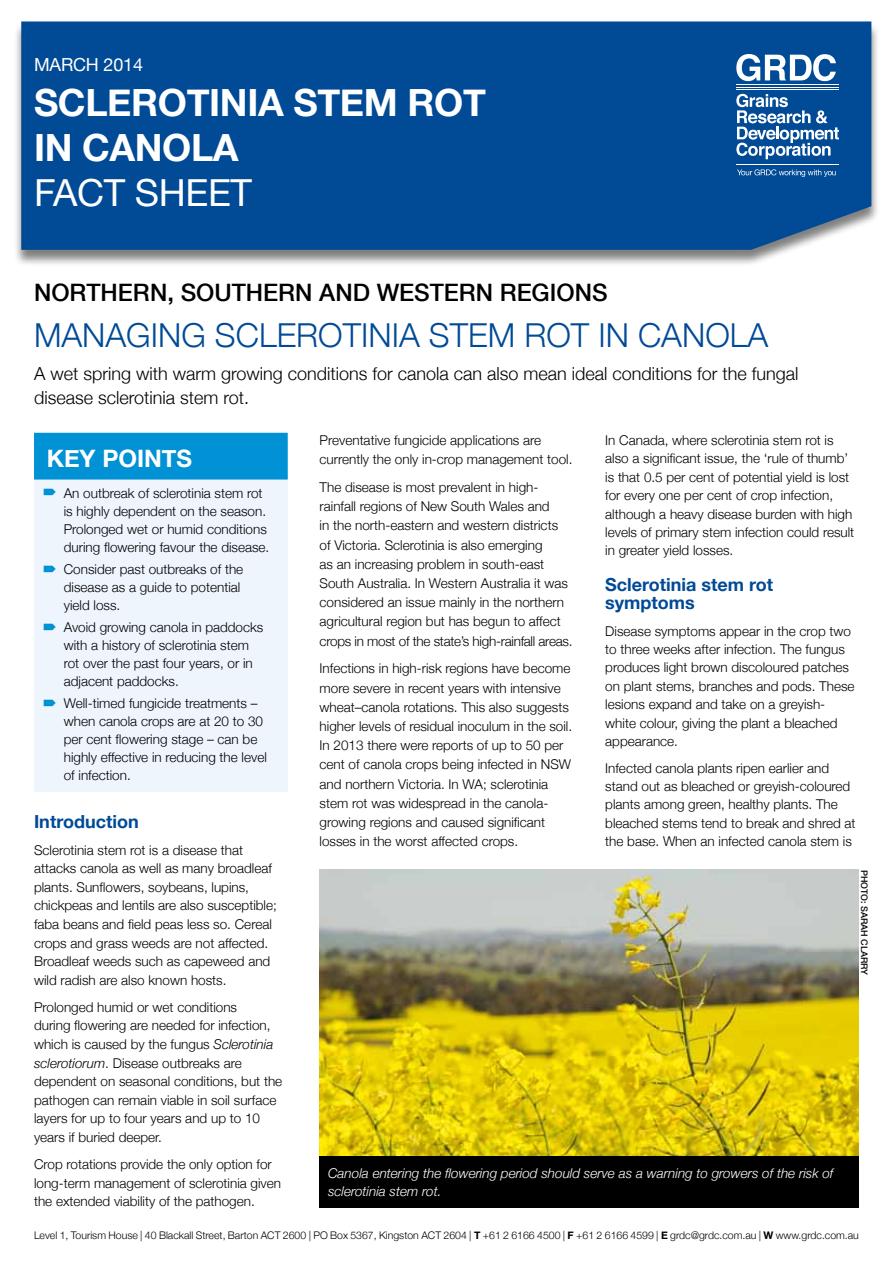
<style>
.page{position:relative;width:893px;height:1263px;background:#fff}
.page>*{position:absolute;margin:0;border:0;box-sizing:border-box;transform-origin:0 0}
.t1{font:700 37.5px/45px "Helvetica Neue";letter-spacing:-.01em;color:#fff}
.t2{font:37.5px "Helvetica Neue";letter-spacing:-.01em;color:#fff}
.t3{font:300 33px "Helvetica Neue";color:#004a96}
.t4{font:500 24px "Helvetica Neue";color:#000}
.t5{font:700 24px "Helvetica Neue";color:#fff}
.t6{font:300 18px/24px "Helvetica Neue";color:#000}
.t7{font:700 18px/18.3px "Helvetica Neue";color:#004a96}
.t8{font:18px "Helvetica Neue";letter-spacing:-.01em;color:#fff}
.t9{font:300 13.5px/19.2px "Helvetica Neue";color:#000}
.t10{font:italic 300 13.5px/18px "Helvetica Neue";color:#fff}
.t11{font:300 10.5px "Helvetica Neue";color:#000}
.t12{font:500 9px "Helvetica Neue";color:#000}
.s1{font-style:italic}
.s2{font-weight:700}
</style>
<div class="page">
<div style="left:13px;top:22px;width:867px;height:244px;background:#000;opacity:.5"></div>
<div style="left:21px;top:21px;width:850px;height:229px;background:#004a96"></div>
<hr style="left:736px;top:84px;width:103px;height:1px;background:#fff">
<hr style="left:736px;top:87px;width:103px;height:1px;background:#fff">
<hr style="left:736px;top:89px;width:103px;height:1px;background:#fff">
<hr style="left:736px;top:164px;width:103px;height:1px;background:#fff">
<svg style="left:736px;top:54px;width:100px;height:27px"></svg>
<svg style="left:736px;top:94px;width:103px;height:65px"></svg>
<svg style="left:737px;top:169px;width:99px;height:8px"></svg>
<img style="left:320px;top:870px;width:539px;height:287px">
<div style="left:320px;top:1157px;width:539px;height:51px;background:#000"></div>
<div style="left:34px;top:443px;width:254px;height:349px;background:#eef5fd"></div>
<div style="left:34px;top:433px;width:254px;height:46px;background:#0092d4"></div>
<h3 class="t8" style="left:34px;top:54px;width:111px">MARCH 2014</h3>
<h1 class="t1" style="left:34px;top:79px;width:453px">sclerotinia stem rot<br>IN canola</h1>
<h1 class="t2" style="left:34px;top:170px;width:220px">FACT SHEET</h1>
<h3 class="t4" style="left:34px;top:278px;width:557px">NORTHERN, SOUTHERN AND WESTERN REGIONS</h3>
<h2 class="t3" style="left:34px;top:315px;width:203px">Managing scl</h2>
<h2 class="t3" style="left:277px;top:315px;width:451px">erotinia stem rot in canola</h2>
<h3 class="t6" style="left:34px;top:361px;width:766px">A wet spring with warm growing conditions for canola can also mean ideal conditions for the fungal disease sclerotinia stem rot.</h3>
<p class="t9" style="left:605px;top:431px;width:251px;line-height:18.3px">In Canada, where sclerotinia stem rot is also a significant issue, the ‘rule of thumb’ is that 0.5 per cent of potential yield is lost for every one per cent of crop infection, although a heavy disease burden with high levels of primary stem infection could result in greater yield losses.</p>
<h3 class="t7" style="left:605px;top:575px;width:169px">Sclerotinia stem rot symptoms</h3>
<p class="t9" style="left:605px;top:621px;width:251px;line-height:18.3px">Disease symptoms appear in the crop two to three weeks after infection. The fungus produces light brown discoloured patches on plant stems, branches and pods. These lesions expand and take on a greyish&shy;white colour, giving the plant a bleached appearance.</p>
<p class="t9" style="left:605px;top:758px;width:252px;line-height:18.3px">Infected canola plants ripen earlier and stand out as bleached or greyish-coloured plants among green, healthy plants. The bleached stems tend to break and shred at the base. When an infected canola stem is</p>
<p class="t9" style="left:320px;top:430px;width:254px">Preventative fungicide applications are currently the only in-crop management tool.</p>
<p class="t9" style="left:320px;top:477px;width:254px">The disease is most prevalent in high&shy;rainfall regions of New South Wales and<br>in the north-eastern and western districts of Victoria. Sclerotinia is also emerging<br>as an increasing problem in south-east South Australia. In Western Australia it was considered an issue mainly in the northern agricultural region but has begun to affect crops in most of the state’s high-rainfall areas.</p>
<p class="t9" style="left:320px;top:659px;width:254px">Infections in high-risk regions have become more severe in recent years with intensive wheat–canola rotations. This also suggests higher levels of residual inoculum in the soil.<br>In 2013 there were reports of up to 50 per cent of canola crops being infected in NSW and northern Victoria. In WA; sclerotinia stem rot was widespread in the canola&shy;growing regions and caused significant losses in the worst affected crops.</p>
<h3 class="t5" style="left:47px;top:443px;width:147px">Key points</h3>
<p class="t9" style="left:64px;top:483px;width:207px;line-height:18px">An outbreak of sclerotinia stem rot is highly dependent on the season.<br>Prolonged wet or humid conditions during flowering favour the disease.</p>
<p class="t9" style="left:64px;top:560px;width:181px;line-height:18px">Consider past outbreaks of the disease as a guide to potential yield loss.</p>
<p class="t9" style="left:64px;top:618px;width:201px;line-height:18px">Avoid growing canola in paddocks with a history of sclerotinia stem rot over the past four years, or in adjacent paddocks.</p>
<p class="t9" style="left:64px;top:694px;width:205px;line-height:18px">Well-timed fungicide treatments – when canola crops are at 20 to 30 per cent flowering stage – can be highly effective in reducing the level of infection.</p>
<h3 class="t7" style="left:34px;top:812px;width:106px">Introduction</h3>
<p class="t9" style="left:34px;top:840px;width:244px;line-height:18.6px">Sclerotinia stem rot is a disease that attacks canola as well as many broadleaf plants. Sunflowers, soybeans, lupins, chickpeas and lentils are also susceptible; faba beans and field peas less so. Cereal crops and grass weeds are not affected.<br>Broadleaf weeds such as capeweed and wild radish are also known hosts.</p>
<p class="t9" style="left:34px;top:997px;width:250px;line-height:18.6px">Prolonged humid or wet conditions<br>during flowering are needed for infection, which is caused by the fungus <span class="s1">Sclerotinia sclerotiorum</span>. Disease outbreaks are dependent on seasonal conditions, but the pathogen can remain viable in soil surface layers for up to four years and up to 10 years if buried deeper.</p>
<p class="t9" style="left:34px;top:1154px;width:249px;line-height:18.6px">Crop rotations provide the only option for long-term management of sclerotinia given the extended viability of the pathogen.</p>
<p class="t12" style="left:870px;top:870px;width:107px;rotate:90deg">PHOTO: SARAH CLARRY</p>
<p class="t10" style="left:328px;top:1164px;width:507px">Canola entering the flowering period should serve as a warning to growers of the risk of sclerotinia stem rot.</p>
<p class="t11" style="left:34px;top:1229px;width:826px">Level 1, Tourism House | 40 Blackall Street, Barton ACT 2600 | PO Box 5367, Kingston ACT 2604 | <span class="s2">T</span> +61 2 6166 4500 | <span class="s2">F</span> +61 2 6166 4599 | <span class="s2">E</span> grdc@grdc.com.au | <span class="s2">W</span> www.grdc.com.au</p>
</div>
